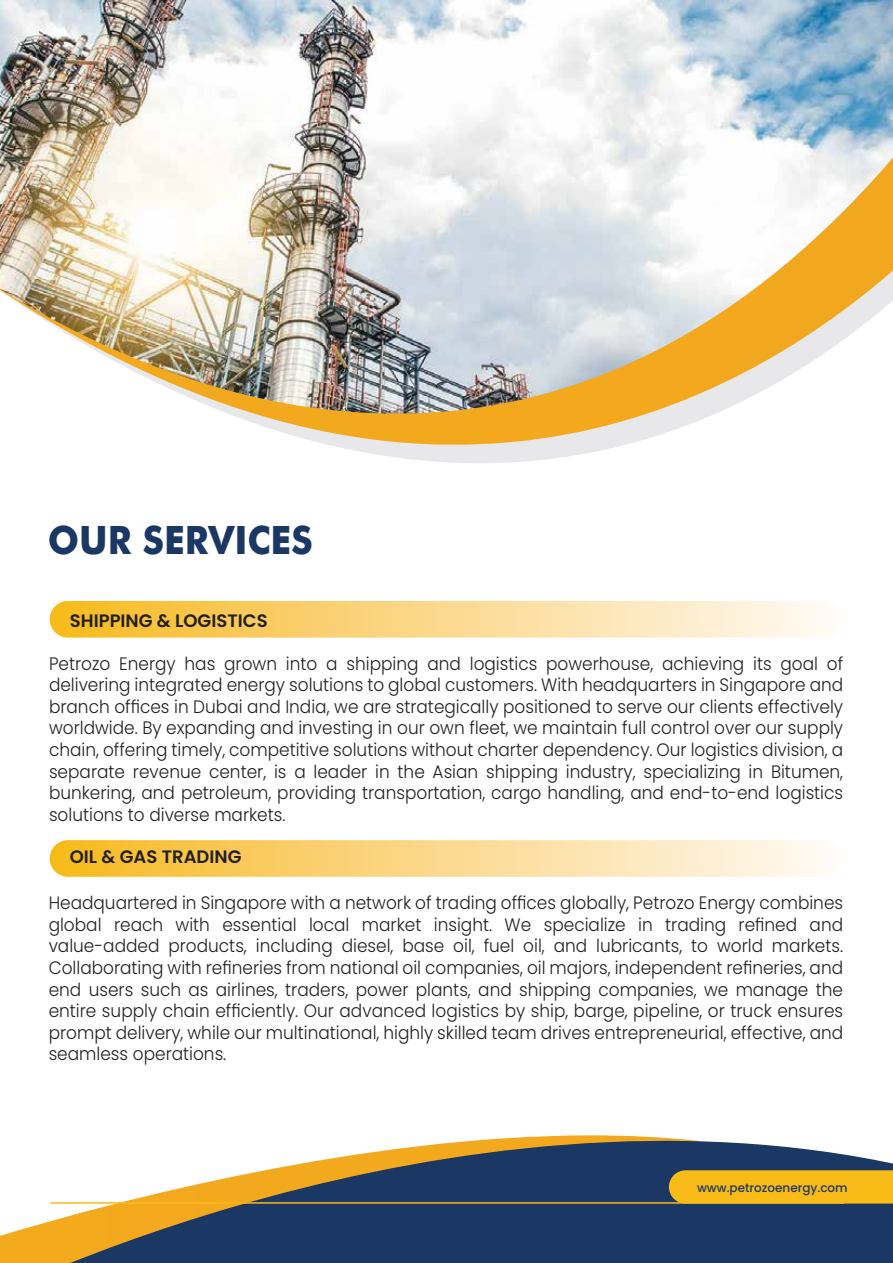
<style>
.page{position:relative;width:893px;height:1263px;background:#fff}
.page>*{position:absolute;margin:0;border:0;box-sizing:border-box;transform-origin:0 0}
.t1{font:700 39px "Futura";color:#1b3764;scale:.94 1}
.t2{font:300 18px/21.6px "Poppins";color:#231f20;text-align:justify;scale:.94 1}
.t3{font:600 18px "Poppins";color:#231f20}
.t4{font:500 12px "Poppins";color:#1b3764}
</style>
<div class="page">
<img style="left:0;top:0;width:893px;height:57px">
<img style="left:0;top:57px;width:893px;height:101px">
<img style="left:0;top:158px;width:893px;height:305px">
<div style="left:50px;top:601px;width:794px;height:37px;background:linear-gradient(to right,#f7b921,#fffafa);border-radius:18px"></div>
<svg style="left:0;top:1135px;width:893px;height:128px;fill:#1b3764"></svg>
<div style="left:50px;top:840px;width:794px;height:37px;background:linear-gradient(to right,#f7b921,#fffafa);border-radius:18px"></div>
<div style="left:669px;top:1170px;width:224px;height:33px;background:#f8bb17"></div>
<hr style="left:51px;top:1202px;width:793px;height:2px;background:#f8bb17">
<h1 class="t1" style="left:48px;top:512px;width:283px">OUR SERVICES</h1>
<p class="t3" style="left:70px;top:610px;width:199px">SHIPPING &amp; LOGISTICS</p>
<p class="t2" style="left:49px;top:652px;width:846px">Petrozo Energy has grown into a shipping and logistics powerhouse, achieving its goal of delivering integrated energy solutions to global customers. With headquarters in Singapore and branch offices in Dubai and India, we are strategically positioned to serve our clients effectively worldwide. By expanding and investing in our own fleet, we maintain full control over our supply chain, offering timely, competitive solutions without charter dependency. Our logistics division, a separate revenue center, is a leader in the Asian shipping industry, specializing in Bitumen, bunkering, and petroleum, providing transportation, cargo handling, and end-to-end logistics solutions to diverse markets.</p>
<p class="t3" style="left:70px;top:846px;width:173px">OIL &amp; GAS TRADING</p>
<p class="t2" style="left:49px;top:892px;width:847px">Headquartered in Singapore with a network of trading offices globally, Petrozo Energy combines global reach with essential local market insight. We specialize in trading refined and value-added products, including diesel, base oil, fuel oil, and lubricants, to world markets.<br>Collaborating with refineries from national oil companies, oil majors, independent refineries, and end users such as airlines, traders, power plants, and shipping companies, we manage the entire supply chain efficiently. Our advanced logistics by ship, barge, pipeline, or truck ensures prompt delivery, while our multinational, highly skilled team drives entrepreneurial, effective, and seamless operations.</p>
<p class="t4" style="left:697px;top:1180px;width:152px">www.petrozoenergy.com</p>
</div>
